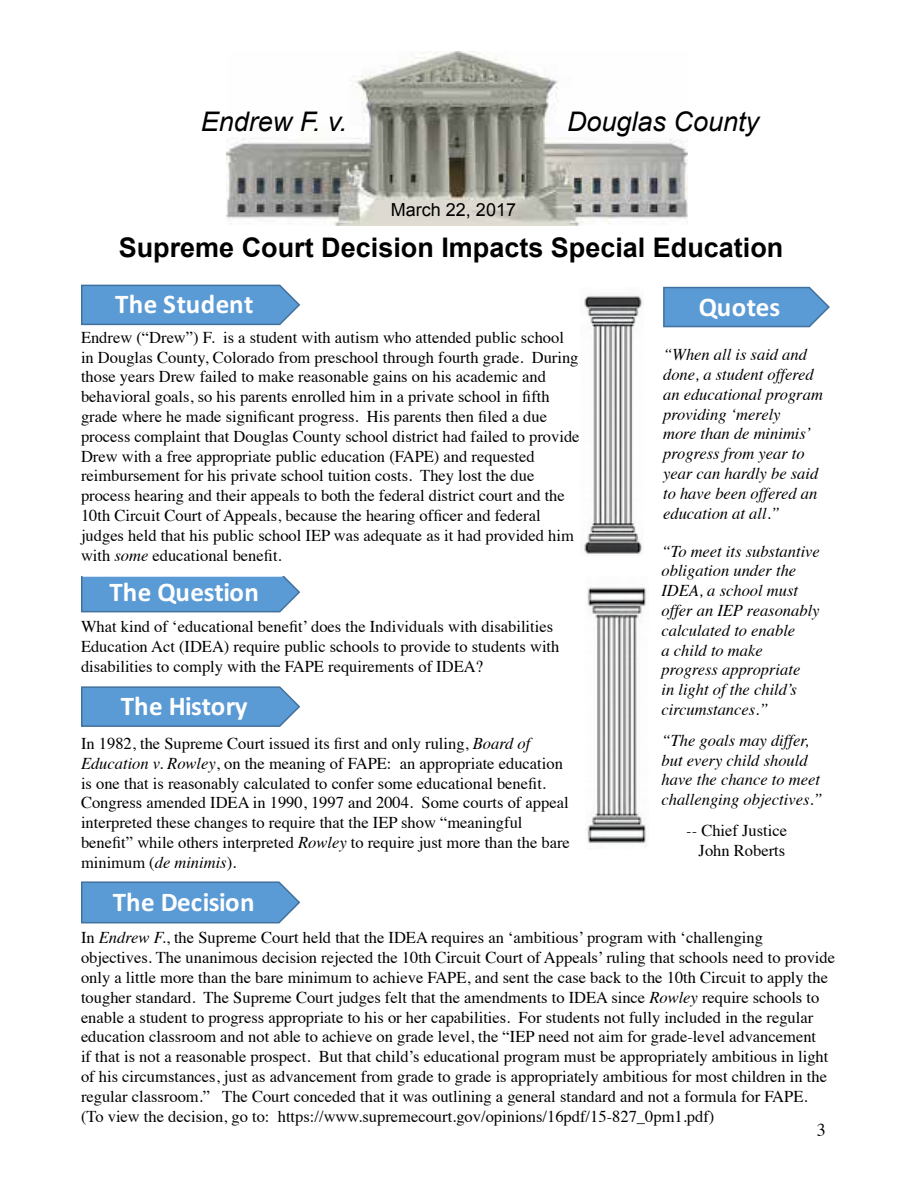
<style>
.page{position:relative;width:918px;height:1188px;background:#fff}
.page>*{position:absolute;margin:0;border:0;box-sizing:border-box;transform-origin:0 0}
.t1{font:700 27px "Arial";color:#000}
.t2{font:700 27px "Calibri";letter-spacing:-.005em;color:#fff}
.t3{font:italic 27px "Arial";color:#000}
.t4{font:700 27px "Calibri";letter-spacing:.02em;color:#fff}
.t5{font:18px "Arial";color:#000}
.t6{font:18px "Times";color:#000}
.t7{font:16.5px/19.8px "Times";color:#000}
.t8{font:italic 16.5px/19.8px "Times";color:#000}
.s1{font-style:italic}
</style>
<div class="page">
<img style="left:227px;top:52px;width:461px;height:173px">
<img style="left:584px;top:295px;width:59px;height:259px">
<img style="left:587px;top:587px;width:59px;height:257px">
<svg style="left:81px;top:577px;width:220px;height:36px;background:#639ed4"></svg>
<svg style="left:81px;top:686px;width:220px;height:41px;background:#629dd2"></svg>
<svg style="left:81px;top:284px;width:220px;height:42px;background:#669fd3"></svg>
<svg style="left:663px;top:286px;width:167px;height:42px;background:#68a0d4"></svg>
<svg style="left:81px;top:881px;width:220px;height:43px;background:#649ed3"></svg>
<h1 class="t3" style="left:201px;top:104px;width:148px">Endrew F. v.</h1>
<h1 class="t3" style="left:567px;top:104px;width:194px">Douglas County</h1>
<p class="t5" style="left:391px;top:198px;width:127px">March 22, 2017</p>
<h1 class="t1" style="left:119px;top:230px;width:666px">Supreme Court Decision Impacts Special Education</h1>
<h1 class="t4" style="left:115px;top:285px;width:140px">The Student</h1>
<p class="t7" style="left:81px;top:326px;width:500px">Endrew (“Drew”) F. is a student with autism who attended public school in Douglas County, Colorado from preschool through fourth grade. During those years Drew failed to make reasonable gains on his academic and behavioral goals, so his parents enrolled him in a private school in fifth grade where he made significant progress. His parents then filed a due process complaint that Douglas County school district had failed to provide Drew with a free appropriate public education (FAPE) and requested reimbursement for his private school tuition costs. They lost the due process hearing and their appeals to both the federal district court and the 10th Circuit Court of Appeals, because the hearing officer and federal judges held that his public school IEP was adequate as it had provided him with <span class="s1">some</span> educational benefit.</p>
<h1 class="t2" style="left:109px;top:573px;width:151px">The Question</h1>
<p class="t7" style="left:81px;top:615px;width:480px">What kind of ‘educational benefit’ does the Individuals with disabilities<br>Education Act (IDEA) require public schools to provide to students with disabilities to comply with the FAPE requirements of IDEA?</p>
<h1 class="t2" style="left:121px;top:687px;width:128px">The History</h1>
<p class="t7" style="left:81px;top:732px;width:490px">In 1982, the Supreme Court issued its first and only ruling, <span class="s1">Board of Education v. Rowley</span>, on the meaning of FAPE: an appropriate education is one that is reasonably calculated to confer some educational benefit.<br>Congress amended IDEA in 1990, 1997 and 2004. Some courts of appeal interpreted these changes to require that the IEP show “meaningful benefit” while others interpreted <span class="s1">Rowley</span> to require just more than the bare minimum (<span class="s1">de minimis</span>).</p>
<h1 class="t2" style="left:113px;top:883px;width:143px">The Decision</h1>
<h1 class="t2" style="left:699px;top:288px;width:83px">Quotes</h1>
<p class="t8" style="left:663px;top:344px;width:161px">“When all is said and done, a student offered an educational program providing ‘merely<br>more than de minimis’ progress from year to year can hardly be said to have been offered an education at all.”</p>
<p class="t8" style="left:662px;top:540px;width:160px">“To meet its substantive obligation under the<br>IDEA, a school must offer an IEP reasonably calculated to enable<br>a child to make progress appropriate<br>in light of the child’s circumstances.”</p>
<p class="t8" style="left:662px;top:729px;width:163px">“The goals may differ, but every child should have the chance to meet challenging objectives.”</p>
<p class="t7" style="left:686px;top:819px;width:102px;text-align:right"><span class="s1">--</span> Chief Justice<br>John Roberts</p>
<p class="t7" style="left:81px;top:926px;width:756px">In <span class="s1">Endrew F.</span>, the Supreme Court held that the IDEA requires an ‘ambitious’ program with ‘challenging objectives. The unanimous decision rejected the 10th Circuit Court of Appeals’ ruling that schools need to provide only a little more than the bare minimum to achieve FAPE, and sent the case back to the 10th Circuit to apply the tougher standard. The Supreme Court judges felt that the amendments to IDEA since <span class="s1">Rowley</span> require schools to enable a student to progress appropriate to his or her capabilities. For students not fully included in the regular education classroom and not able to achieve on grade level, the “IEP need not aim for grade-level advancement<br>if that is not a reasonable prospect. But that child’s educational program must be appropriately ambitious in light of his circumstances, just as advancement from grade to grade is appropriately ambitious for most children in the regular classroom.” The Court conceded that it was outlining a general standard and not a formula for FAPE.<br>(To view the decision, go to: https://www.supremecourt.gov/opinions/16pdf/15-827_0pm1.pdf)</p>
<p class="t6" style="left:817px;top:1113px;width:10px">3</p>
</div>
